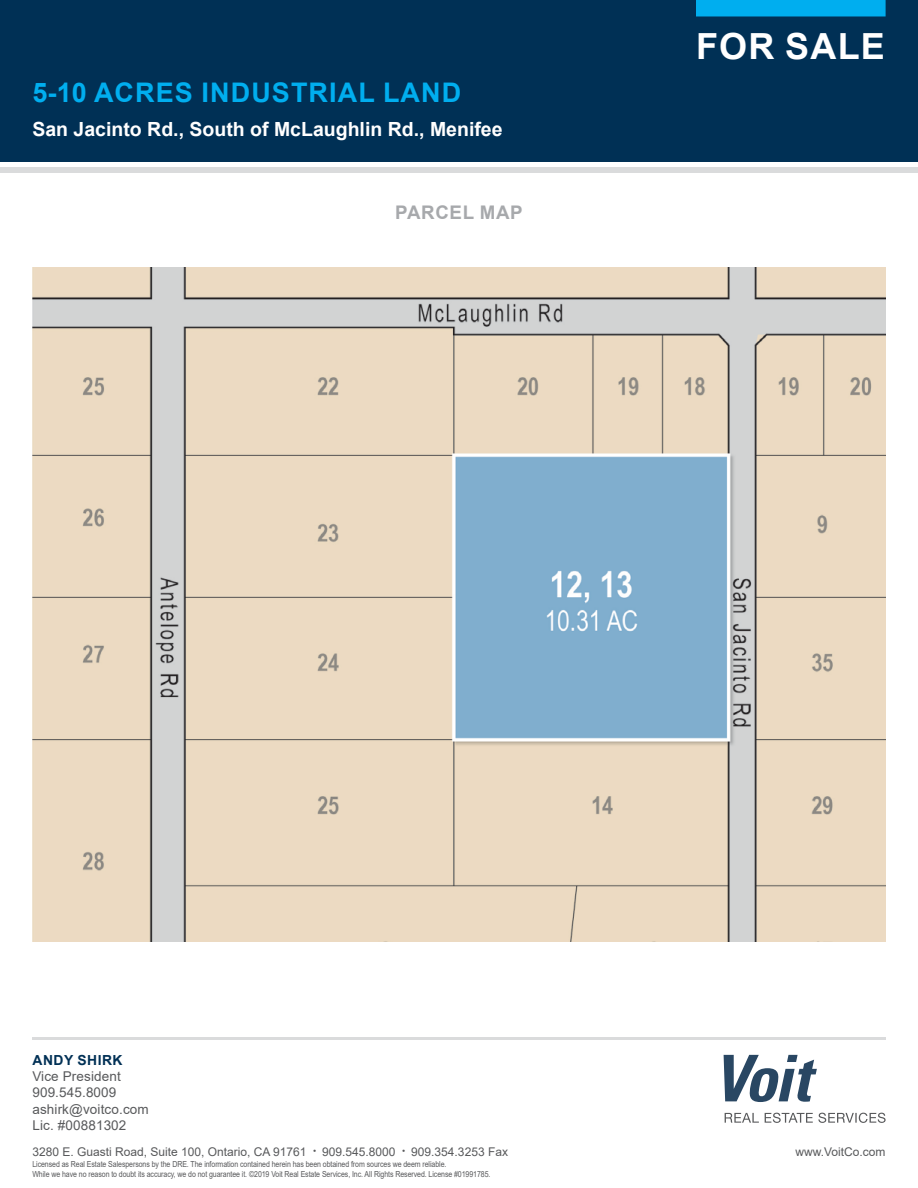
<style>
.page{position:relative;width:918px;height:1188px;background:#fff}
.page>*{position:absolute;margin:0;border:0;box-sizing:border-box;transform-origin:0 0}
.t1{font:700 36px "Arial";letter-spacing:.035em;color:#fff}
.t2{font:700 27px "Arial";letter-spacing:.04em;color:#00aeef}
.t3{font:700 19.5px "Arial";color:#fff}
.Subhead{font:700 18.75px "Arial";letter-spacing:.035em;color:#a7a9ac}
.t4{font:700 13.8px "Arial";letter-spacing:.035em;color:#003055}
.t5{font:13.5px/16.2px "Arial";letter-spacing:.01em;color:#58595b}
.t6{font:12px "Arial";color:#58595b}
.t7{font:8.25px/9.9px "Arial";letter-spacing:-.01em;color:#58595b;scale:.85 1}
.s1{font-size:9px}
</style>
<div class="page">
<div style="left:0;top:0;width:918px;height:162px;background:#003055"></div>
<hr style="left:32px;top:1037px;width:854px;height:3px;background:#dadbdc">
<div style="left:0;top:167px;width:918px;height:6px;background:#dadbdc"></div>
<svg style="left:725px;top:1113px;width:34px;height:10px"></svg>
<svg style="left:765px;top:1113px;width:121px;height:10px"></svg>
<svg style="left:724px;top:1055px;width:93px;height:47px"></svg>
<div style="left:696px;top:0;width:190px;height:16px;background:#00aeef"></div>
<img style="left:32px;top:268px;width:854px;height:674px">
<h2 class="t2" style="left:32px;top:74px;width:430px">5-10 ACRES INDUSTRIAL LAND</h2>
<h3 class="t3" style="left:32px;top:116px;width:472px">San Jacinto Rd., South of McLaughlin Rd., Menifee</h3>
<p class="Subhead" style="left:395px;top:199px;width:129px">PARCEL MAP</p>
<h1 class="t1" style="left:696px;top:21px;width:190px">FOR SALE</h1>
<h3 class="t4" style="left:33px;top:1050px;width:91px">ANDY SHIRK</h3>
<h3 class="t5" style="left:32px;top:1068px;width:118px">Vice President<br>909.545.8009 ashirk@voitco.com<br>Lic. #00881302</h3>
<h3 class="t6" style="left:32px;top:1143px;width:477px">3280 E. Guasti Road, Suite 100, Ontario, CA 91761 <span class="s1">•</span> 909.545.8000 <span class="s1">•</span> 909.354.3253 Fax</h3>
<h3 class="t6" style="left:796px;top:1143px;width:92px">www.VoitCo.com</h3>
<p class="t7" style="left:32px;top:1159px;width:541px">Licensed as Real Estate Salespersons by the DRE. The information contained herein has been obtained from sources we deem reliable.<br>While we have no reason to doubt its accuracy, we do not guarantee it. ©2019 Voit Real Estate Services, Inc. All Rights Reserved. License #01991785.</p>
</div>
